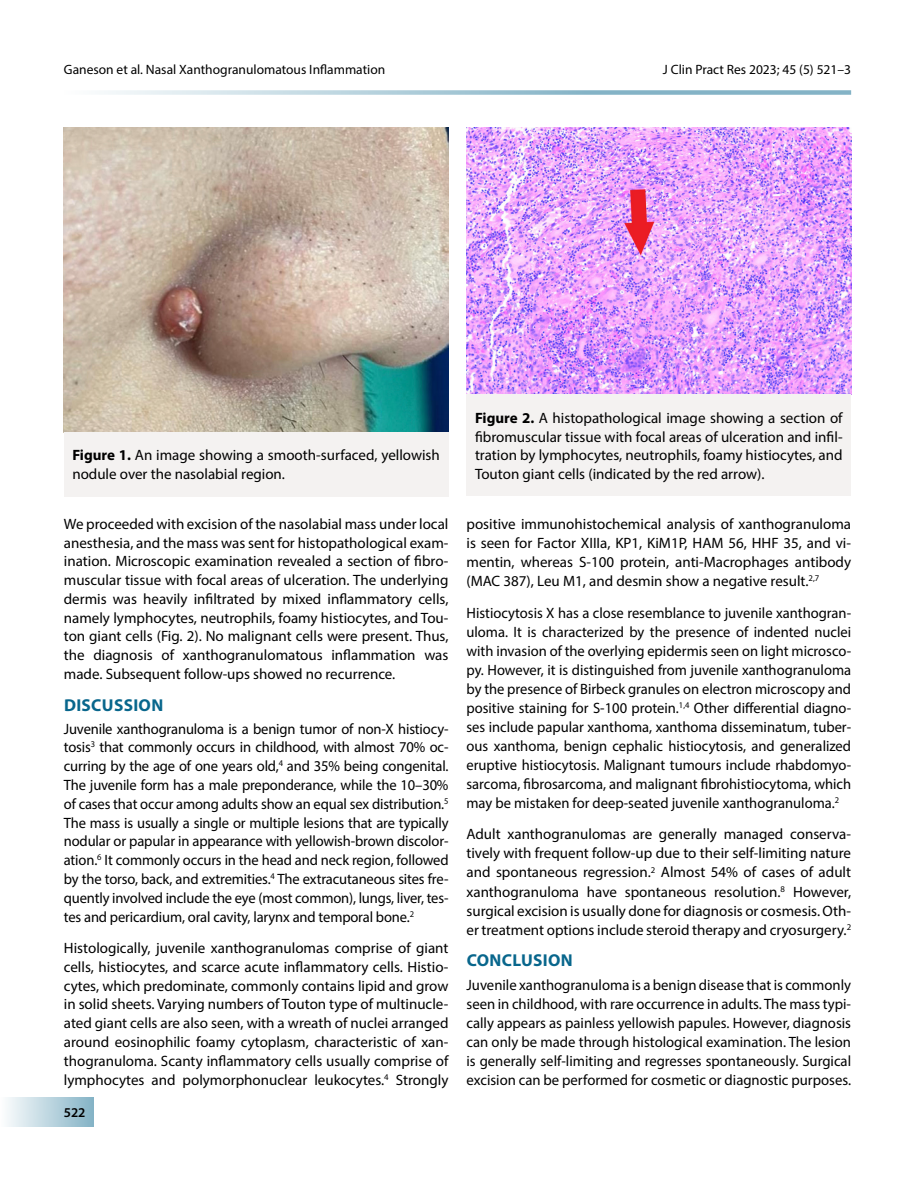
<style>
.page{position:relative;width:915px;height:1191px;background:#fff}
.page>*{position:absolute;margin:0;border:0;box-sizing:border-box;transform-origin:0 0}
.t1{font:700 17.25px "Myriad Pro";letter-spacing:.02em;color:#08668c}
.t2{font:15px/18.8px "Myriad Pro";color:#000;text-align:justify}
.t3{font:13.5px "Myriad Pro";color:#000}
.t4{font:600 13.5px "Myriad Pro";color:#000}
.s1{font-weight:700}
</style>
<div class="page">
<div style="left:0;top:1097px;width:94px;height:30px;background:linear-gradient(to right,#fefefe,#85b3c6)"></div>
<svg style="left:104px;top:90px;width:746px;height:5px;background:#b0ceda"></svg>
<img style="left:64px;top:128px;width:384px;height:304px">
<div style="left:64px;top:432px;width:384px;height:64px;background:#f4f2f1"></div>
<img style="left:466px;top:128px;width:384px;height:267px">
<div style="left:466px;top:395px;width:384px;height:101px;background:#f4f2f1"></div>
<p class="t3" style="left:64px;top:61px;width:323px">Ganeson et al. Nasal Xanthogranulomatous Inflammation</p>
<p class="t3" style="left:662px;top:61px;width:190px">J Clin Pract Res 2023; 45 (5) 521–3</p>
<p class="t2" style="left:72px;top:446px;width:369px"><span class="s1">Figure 1.</span> An image showing a smooth-surfaced, yellowish nodule over the nasolabial region.</p>
<p class="t2" style="left:64px;top:514px;width:386px">We proceeded with excision of the nasolabial mass under local anesthesia, and the mass was sent for histopathological exam&shy;ination. Microscopic examination revealed a section of fibro&shy;muscular tissue with focal areas of ulceration. The underlying dermis was heavily infiltrated by mixed inflammatory cells, namely lymphocytes, neutrophils, foamy histiocytes, and Tou&shy;ton giant cells (Fig. 2). No malignant cells were present. Thus, the diagnosis of xanthogranulomatous inflammation was made. Subsequent follow-ups showed no recurrence.</p>
<p class="t1" style="left:64px;top:693px;width:101px">DISCUSSION</p>
<p class="t2" style="left:64px;top:719px;width:386px">Juvenile xanthogranuloma is a benign tumor of non-X histiocy&shy;tosis<sup>3</sup> that commonly occurs in childhood, with almost 70% oc&shy;curring by the age of one years old,<sup>4</sup> and 35% being congenital.<br>The juvenile form has a male preponderance, while the 10–30% of cases that occur among adults show an equal sex distribution.<sup>5<br></sup>The mass is usually a single or multiple lesions that are typically nodular or papular in appearance with yellowish-brown discolor&shy;ation.<sup>6</sup> It commonly occurs in the head and neck region, followed by the torso, back, and extremities.<sup>4</sup> The extracutaneous sites fre&shy;quently involved include the eye (most common), lungs, liver, tes&shy;tes and pericardium, oral cavity, larynx and temporal bone.<sup>2</sup></p>
<p class="t2" style="left:64px;top:938px;width:386px">Histologically, juvenile xanthogranulomas comprise of giant cells, histiocytes, and scarce acute inflammatory cells. Histio&shy;cytes, which predominate, commonly contains lipid and grow in solid sheets. Varying numbers of Touton type of multinucle&shy;ated giant cells are also seen, with a wreath of nuclei arranged around eosinophilic foamy cytoplasm, characteristic of xan&shy;thogranuloma. Scanty inflammatory cells usually comprise of lymphocytes and polymorphonuclear leukocytes.<sup>4</sup> Strongly</p>
<p class="t4" style="left:64px;top:1104px;width:23px">522</p>
<p class="t2" style="left:475px;top:408px;width:369px"><span class="s1">Figure 2.</span> A histopathological image showing a section of fibromuscular tissue with focal areas of ulceration and infil&shy;tration by lymphocytes, neutrophils, foamy histiocytes, and Touton giant cells (indicated by the red arrow).</p>
<p class="t2" style="left:466px;top:514px;width:386px">positive immunohistochemical analysis of xanthogranuloma is seen for Factor XIIIa, KP1, KiM1P, HAM 56, HHF 35, and vi&shy;mentin, whereas S-100 protein, anti-Macrophages antibody (MAC 387), Leu M1, and desmin show a negative result.<sup>2,7</sup></p>
<p class="t2" style="left:466px;top:603px;width:386px">Histiocytosis X has a close resemblance to juvenile xanthogran&shy;uloma. It is characterized by the presence of indented nuclei with invasion of the overlying epidermis seen on light microsco&shy;py. However, it is distinguished from juvenile xanthogranuloma by the presence of Birbeck granules on electron microscopy and positive staining for S-100 protein.<sup>1,4</sup> Other differential diagno&shy;ses include papular xanthoma, xanthoma disseminatum, tuber&shy;ous xanthoma, benign cephalic histiocytosis, and generalized eruptive histiocytosis. Malignant tumours include rhabdomyo&shy;sarcoma, fibrosarcoma, and malignant fibrohistiocytoma, which may be mistaken for deep-seated juvenile xanthogranuloma.<sup>2</sup></p>
<p class="t2" style="left:466px;top:824px;width:386px">Adult xanthogranulomas are generally managed conserva&shy;tively with frequent follow-up due to their self-limiting nature and spontaneous regression.<sup>2</sup> Almost 54% of cases of adult xanthogranuloma have spontaneous resolution.<sup>8</sup> However, surgical excision is usually done for diagnosis or cosmesis. Oth&shy;er treatment options include steroid therapy and cryosurgery.<sup>2</sup></p>
<p class="t1" style="left:466px;top:949px;width:107px">CONCLUSION</p>
<p class="t2" style="left:466px;top:974px;width:386px">Juvenile xanthogranuloma is a benign disease that is commonly seen in childhood, with rare occurrence in adults. The mass typi&shy;cally appears as painless yellowish papules. However, diagnosis can only be made through histological examination. The lesion is generally self-limiting and regresses spontaneously. Surgical excision can be performed for cosmetic or diagnostic purposes.</p>
</div>
